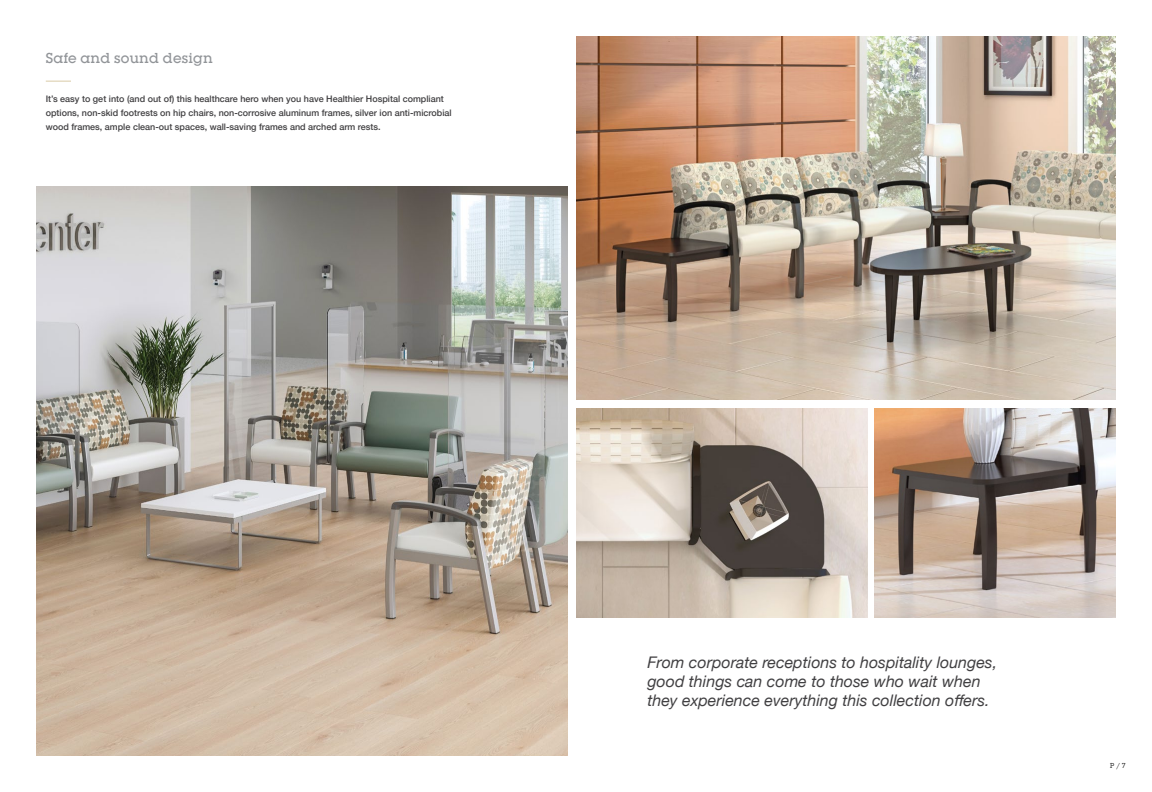
<style>
.page{position:relative;width:1152px;height:792px;background:#fff}
.page>*{position:absolute;margin:0;border:0;box-sizing:border-box;transform-origin:0 0}
.t1{font:italic 16px/19.2px "Helvetica Neue";color:#414042}
.t2{font:500 14px "Lubalin Graph Std";letter-spacing:.01em;color:#919498}
.t3{font:500 9px/14px "Helvetica Neue";color:#414042}
.t4{font:7px "Lubalin Graph Std";color:#000}
</style>
<div class="page">
<img style="left:875px;top:409px;width:241px;height:208px">
<img style="left:576px;top:36px;width:540px;height:364px">
<svg style="left:46px;top:81px;width:25px;height:1px"></svg>
<img style="left:36px;top:187px;width:531px;height:569px">
<img style="left:576px;top:409px;width:292px;height:208px">
<h2 class="t2" style="left:46px;top:49px;width:168px">Safe and sound design</h2>
<p class="t3" style="left:46px;top:91px;width:408px">It’s easy to get into (and out of) this healthcare hero when you have Healthier Hospital compliant options, non-skid footrests on hip chairs, non-corrosive aluminum frames, silver ion anti-microbial wood frames, ample clean-out spaces, wall-saving frames and arched arm rests.</p>
<h1 class="t1" style="left:647px;top:654px;width:351px">From corporate receptions to hospitality lounges, good things can come to those who wait when they experience everything this collection offers.</h1>
<p class="t4" style="left:1110px;top:761px;width:17px">P / 7</p>
</div>
